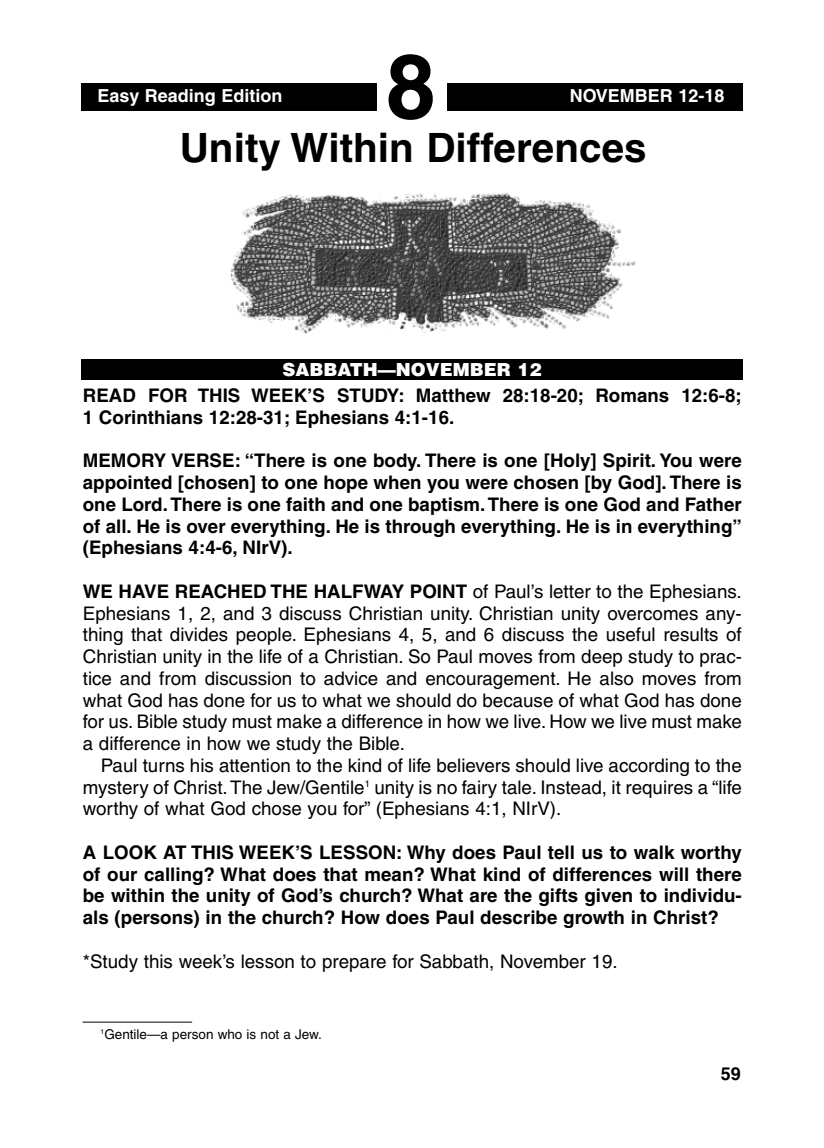
<style>
.page{position:relative;width:824px;height:1148px;background:#fff}
.page>*{position:absolute;margin:0;border:0;box-sizing:border-box;transform-origin:0 0}
.t1{font:700 90px "Helvetica";color:#000}
.t2{font:700 40.5px "Helvetica";color:#000}
.t3{font:18.75px/21.8px "Helvetica";color:#000;text-align:justify}
.t4{font:700 18.75px/21.8px "Helvetica";color:#000;text-align:justify}
.t5{font:700 18px "Helvetica";color:#fff}
.t6{font:900 18px "Helvetica";color:#fff}
.t7{font:700 18px "Helvetica";color:#000}
.t8{font:13.5px "Helvetica";color:#000}
.s1{font-weight:700}
</style>
<div class="page">
<div style="left:81px;top:83px;width:662px;height:27px;background:#000"></div>
<div style="left:377px;top:45px;width:70px;height:79px;background:#fff"></div>
<div style="left:81px;top:359px;width:661px;height:21px;background:#000"></div>
<img style="left:230px;top:192px;width:406px;height:142px">
<hr style="left:82px;top:1021px;width:110px;height:1px;background:#000">
<h1 class="t1" style="left:385px;top:51px;width:52px">8</h1>
<p class="t5" style="left:97px;top:89px;width:187px">Easy Reading Edition</p>
<p class="t5" style="left:569px;top:89px;width:156px">NOVEMBER 12-18</p>
<h2 class="t2" style="left:180px;top:131px;width:468px">Unity Within Differences</h2>
<p class="t6" style="left:282px;top:359px;width:260px">SABBATH—NOVEMBER 12</p>
<p class="t4" style="left:83px;top:386px;width:660px">READ FOR THIS WEEK’S STUDY: Matthew 28:18-20; Romans 12:6-8;<br>1 Corinthians 12:28-31; Ephesians 4:1-16.</p>
<p class="t4" style="left:83px;top:451px;width:660px">MEMORY VERSE: “There is one body. There is one [Holy] Spirit. You were appointed [chosen] to one hope when you were chosen [by God]. There is one Lord.There is one faith and one baptism.There is one God and Father of all. He is over everything. He is through everything. He is in everything” (Ephesians 4:4-6, NIrV).</p>
<p class="t3" style="left:83px;top:582px;width:660px"><span class="s1">WE HAVE REACHED THE HALFWAY POINT</span> of Paul’s letter to the Ephesians.<br>Ephesians 1, 2, and 3 discuss Christian unity. Christian unity overcomes any&shy;thing that divides people. Ephesians 4, 5, and 6 discuss the useful results of Christian unity in the life of a Christian. So Paul moves from deep study to prac&shy;tice and from discussion to advice and encouragement. He also moves from what God has done for us to what we should do because of what God has done for us. Bible study must make a difference in how we live. How we live must make a difference in how we study the Bible.</p>
<p class="t3" style="left:83px;top:756px;width:660px;text-indent:18px">Paul turns his attention to the kind of life believers should live according to the mystery of Christ.The Jew/Gentile<sup>1</sup> unity is no fairy tale. Instead, it requires a “life worthy of what God chose you for” (Ephesians 4:1, NIrV).</p>
<p class="t4" style="left:83px;top:843px;width:660px">A LOOK AT THIS WEEK’S LESSON: Why does Paul tell us to walk worthy of our calling? What does that mean? What kind of differences will there be within the unity of God’s church? What are the gifts given to individu&shy;als (persons) in the church? How does Paul describe growth in Christ?</p>
<p class="t3" style="left:83px;top:952px;width:536px">*Study this week’s lesson to prepare for Sabbath, November 19.</p>
<p class="t8" style="left:101px;top:1029px;width:223px"><sup>1</sup>Gentile—a person who is not a Jew.</p>
<p class="t7" style="left:720px;top:1066px;width:22px">59</p>
</div>
